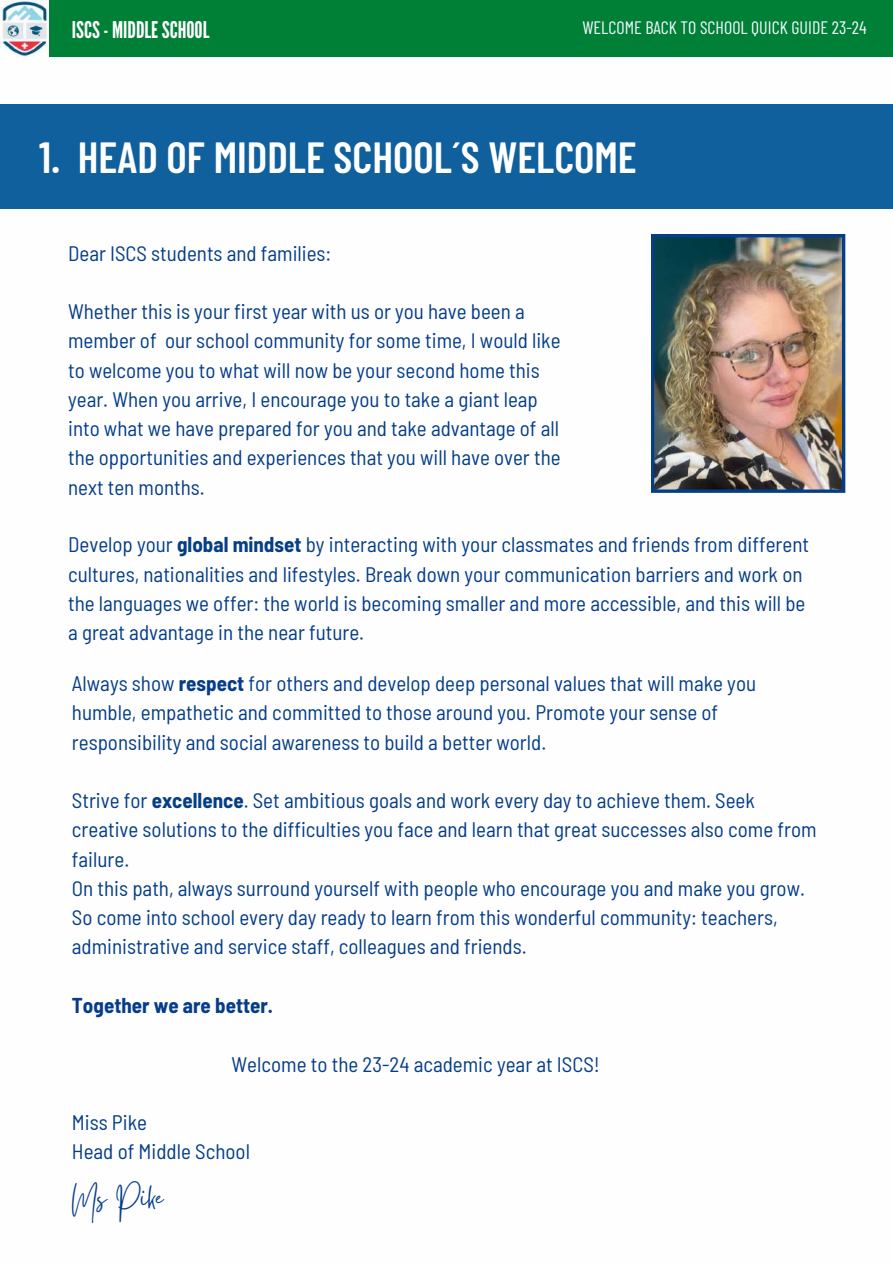
<style>
.page{position:relative;width:893px;height:1264px;background:#fff}
.page>*{position:absolute;margin:0;border:0;box-sizing:border-box;transform-origin:0 0}
.t1{font:600 43.5px "Barlow Condensed";color:#fff}
.t2{font:33px "Gistesy";color:#053d89}
.t3{font:22.95px "League Gothic";color:#fff}
.t4{font:semi-condensed 21px/29.2px "Barlow";color:#053d89}
.t5{font:700 semi-condensed 21px "Barlow";color:#053d89}
.t6{font:18px "Barlow Condensed";color:#f2f7ff}
.s1{font-weight:700}
</style>
<div class="page">
<div style="left:0;top:104px;width:892px;height:104px;background:#10609d"></div>
<img style="left:651px;top:234px;width:194px;height:259px">
<div style="left:0;top:0;width:892px;height:56px;background:#008037"></div>
<img style="left:0;top:0;width:48px;height:56px">
<p class="t3" style="left:72px;top:17px;width:139px">ISCS- MIDDLESCHOOL</p>
<p class="t6" style="left:582px;top:16px;width:286px">WELCOME BACK TO SCHOOL QUICK GUIDE 23-24</p>
<h1 class="t1" style="left:39px;top:129px;width:599px">1. HEAD OF MIDDLE SCHOOL´S WELCOME</h1>
<p class="t4" style="left:68px;top:237px;width:265px">Dear ISCS students and families:</p>
<p class="t4" style="left:68px;top:296px;width:494px">Whether this is your first year with us or you have been a member of our school community for some time, I would like to welcome you to what will now be your second home this year. When you arrive, I encourage you to take a giant leap into what we have prepared for you and take advantage of all the opportunities and experiences that you will have over the next ten months.</p>
<p class="t4" style="left:68px;top:529px;width:742px">Develop your <span class="s1">global mindset</span> by interacting with your classmates and friends from different cultures, nationalities and lifestyles. Break down your communication barriers and work on the languages we offer: the world is becoming smaller and more accessible, and this will be a great advantage in the near future.</p>
<p class="t4" style="left:72px;top:668px;width:685px">Always show <span class="s1">respect</span> for others and develop deep personal values that will make you humble, empathetic and committed to those around you. Promote your sense of responsibility and social awareness to build a better world.</p>
<p class="t4" style="left:72px;top:785px;width:746px">Strive for <span class="s1">excellence</span>. Set ambitious goals and work every day to achieve them. Seek creative solutions to the difficulties you face and learn that great successes also come from failure.<br>On this path, always surround yourself with people who encourage you and make you grow.<br>So come into school every day ready to learn from this wonderful community: teachers, administrative and service staff, colleagues and friends.</p>
<p class="t5" style="left:72px;top:992px;width:203px">Together we are better.</p>
<p class="t4" style="left:231px;top:1048px;width:370px">Welcome to the 23-24 academic year at ISCS!</p>
<p class="t4" style="left:72px;top:1106px;width:179px">Miss Pike<br>Head of Middle School</p>
<h2 class="t2" style="left:72px;top:1174px;width:93px">Ms Pike</h2>
</div>
